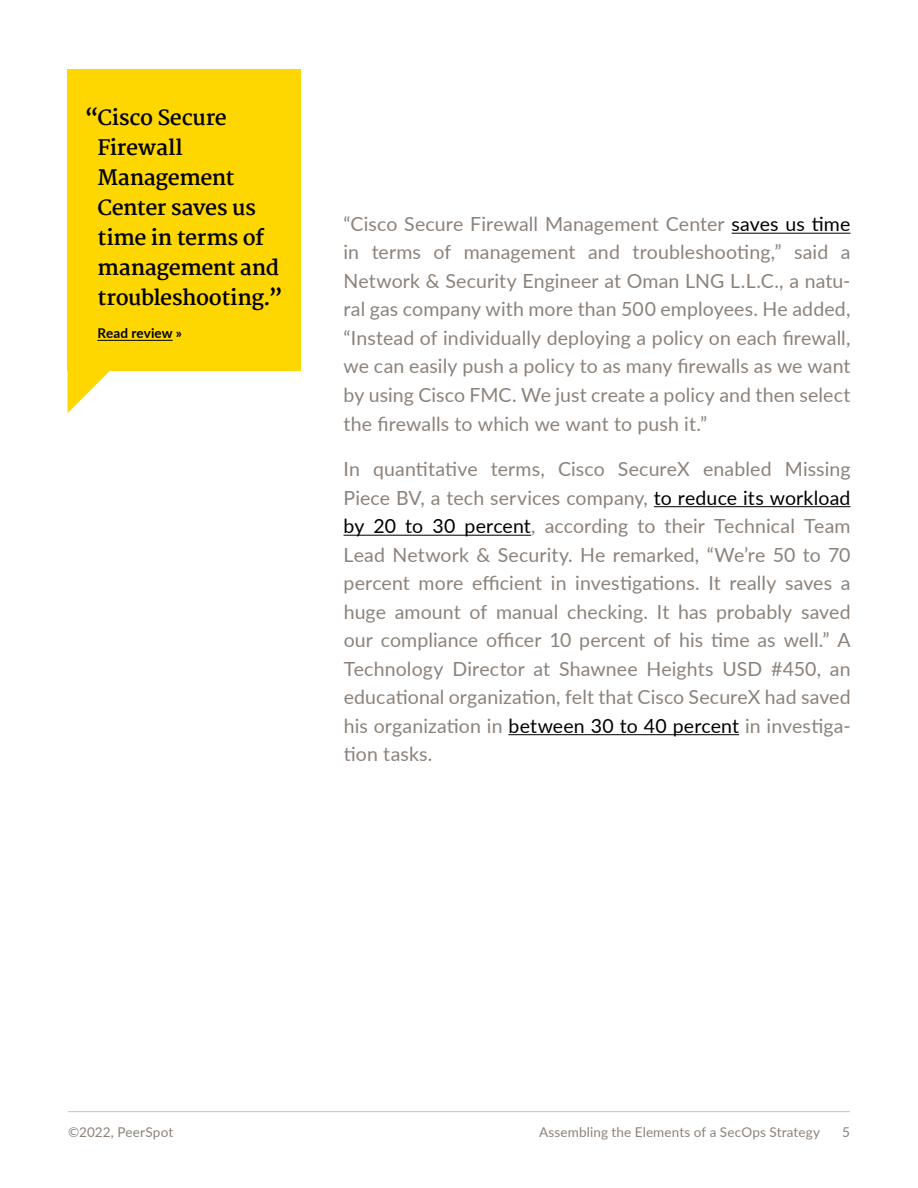
<style>
.page{position:relative;width:918px;height:1188px;background:#fff}
.page>*{position:absolute;margin:0;border:0;box-sizing:border-box;transform-origin:0 0}
.t1{font:700 21px/30px "Martel";letter-spacing:-.02em;color:#000}
.t2{font:19.5px/28.5px "Lato";letter-spacing:.005em;color:#8b827b;text-align:justify}
.t3{font:13.5px "Lato";letter-spacing:.01em;color:#8b827b}
.t4{font:700 13.5px "Lato";letter-spacing:.01em;color:#000}
.s1{color:#000}
</style>
<div class="page">
<hr style="left:68px;top:1111px;width:782px;height:1px;background:#c5c1bd">
<hr style="left:732px;top:233px;width:118px;height:1px;background:#000">
<hr style="left:654px;top:506px;width:196px;height:1px;background:#000">
<hr style="left:344px;top:535px;width:187px;height:1px;background:#000">
<hr style="left:508px;top:734px;width:231px;height:1px;background:#000">
<div style="left:68px;top:69px;width:233px;height:301px;background:#ffd700"></div>
<svg style="left:68px;top:370px;width:45px;height:43px"></svg>
<hr style="left:97px;top:340px;width:76px;height:1px;background:#000">
<p class="t1" style="left:97px;top:103px;width:187px;text-indent:-13px">“Cisco Secure<br>Firewall<br>Management<br>Center saves us time in terms of management and troubleshooting.”</p>
<p class="t4" style="left:97px;top:323px;width:86px">Read review »</p>
<p class="t2" style="left:344px;top:209px;width:509px">“Cisco Secure Firewall Management Center <span class="s1">saves us time </span>in terms of management and troubleshooting,” said a Network &amp; Security Engineer at Oman LNG L.L.C., a natu&shy;ral gas company with more than 500 employees. He added, “Instead of individually deploying a policy on each firewall, we can easily push a policy to as many firewalls as we want by using Cisco FMC. We just create a policy and then select the firewalls to which we want to push it.”</p>
<p class="t2" style="left:344px;top:454px;width:509px">In quantitative terms, Cisco SecureX enabled Missing Piece BV, a tech services company, <span class="s1">to reduce its workload by 20 to 30 percent</span>, according to their Technical Team Lead Network &amp; Security. He remarked, “We’re 50 to 70 percent more efficient in investigations. It really saves a huge amount of manual checking. It has probably saved our compliance officer 10 percent of his time as well.” A Technology Director at Shawnee Heights USD #450, an educational organization, felt that Cisco SecureX had saved his organization in <span class="s1">between 30 to 40 percent</span> in investiga&shy;tion tasks.</p>
<p class="t3" style="left:68px;top:1122px;width:107px">©2022, PeerSpot</p>
<p class="t3" style="left:539px;top:1122px;width:283px">Assembling the Elements of a SecOps Strategy</p>
<p class="t3" style="left:842px;top:1122px;width:9px">5</p>
</div>
